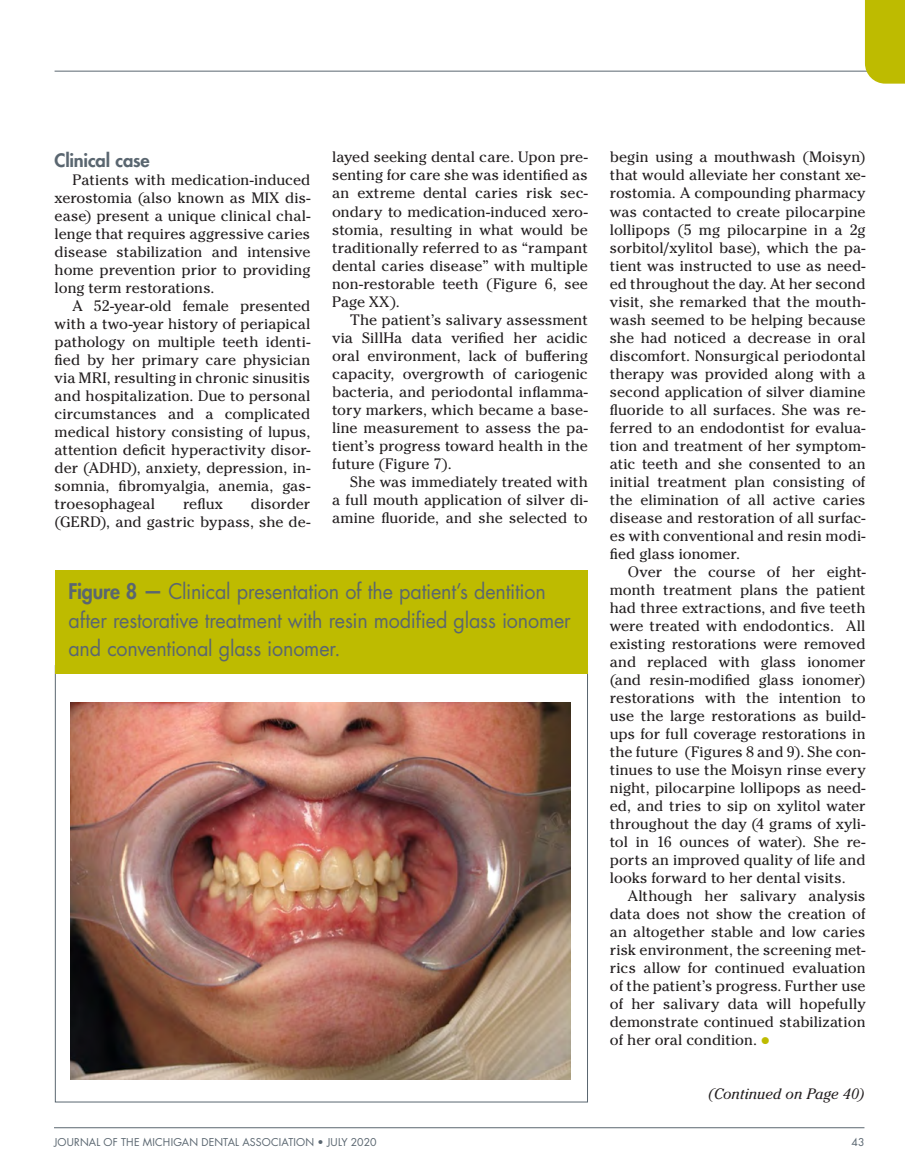
<style>
.page{position:relative;width:905px;height:1175px;background:#fff}
.page>*{position:absolute;margin:0;border:0;box-sizing:border-box;transform-origin:0 0}
.t1{font:21px/28.5px "Futura Std";letter-spacing:-.01em;color:#5a6670;scale:.94 1}
.Subhead{font:800 18px "Futura Std";letter-spacing:-.01em;color:#5a6670}
.NEW_Text-DC{font:15px/18px "Cheltenham ITC Pro";color:#231f20;text-align:justify}
.Subhead-2{font:italic 15px "Cheltenham ITC Pro";letter-spacing:.005em;color:#231f20}
.FOLIO{font:10.5px "Futura Std";letter-spacing:.015em;color:#5a6670}
.s1{font-weight:800}
.s2{color:#bebb00}
</style>
<div class="page">
<hr style="left:55px;top:71px;width:849px;height:1px;background:#5a6670">
<div style="left:864px;top:0;width:40px;height:84px;background:#bebb00"></div>
<div style="left:55px;top:570px;width:533px;height:104px;background:#bebb00"></div>
<img style="left:71px;top:702px;width:499px;height:377px">
<hr style="left:54px;top:1127px;width:810px;height:1px;background:#5a6670">
<p class="Subhead" style="left:55px;top:149px;width:97px">Clinical case</p>
<p class="NEW_Text-DC" style="left:55px;top:170px;width:257px;text-indent:18px">Patients with medication-induced xerostomia (also known as MIX dis&shy;ease) present a unique clinical chal&shy;lenge that requires aggressive caries disease stabilization and intensive home prevention prior to providing long term restorations.</p>
<p class="NEW_Text-DC" style="left:55px;top:296px;width:257px;text-indent:18px">A 52-year-old female presented with a two-year history of periapical pathology on multiple teeth identi&shy;fied by her primary care physician via MRI, resulting in chronic sinusitis and hospitalization. Due to personal circumstances and a complicated medical history consisting of lupus, attention deficit hyperactivity disor&shy;der (ADHD), anxiety, depression, in&shy;somnia, fibromyalgia, anemia, gas&shy;troesophageal</p>
<p class="NEW_Text-DC" style="left:183px;top:494px;width:41px">reflux</p>
<p class="NEW_Text-DC" style="left:55px;top:494px;width:257px;text-align:right">disorder<br>(GERD), and gastric bypass, she de-</p>
<p class="NEW_Text-DC" style="left:332px;top:148px;width:257px">layed seeking dental care. Upon pre&shy;senting for care she was identified as an extreme dental caries risk sec&shy;ondary to medication-induced xero&shy;stomia, resulting in what would be traditionally referred to as “rampant dental caries disease” with multiple non-restorable teeth (Figure 6, see Page XX).</p>
<p class="NEW_Text-DC" style="left:332px;top:310px;width:257px;text-indent:18px">The patient’s salivary assessment via SillHa data verified her acidic oral environment, lack of buffering capacity, overgrowth of cariogenic bacteria, and periodontal inflamma&shy;tory markers, which became a base&shy;line measurement to assess the pa&shy;tient’s progress toward health in the future (Figure 7).</p>
<p class="NEW_Text-DC" style="left:332px;top:472px;width:257px;text-indent:18px">She was immediately treated with a full mouth application of silver di&shy;amine fluoride, and she selected to</p>
<p class="t1" style="left:68px;top:577px;width:536px"><span class="s1">Figure 8 —</span> Clinical presentation of the patient’s dentition after restorative treatment with resin modified glass ionomer and conventional glass ionomer.</p>
<p class="NEW_Text-DC" style="left:610px;top:148px;width:257px">begin using a mouthwash (Moisyn) that would alleviate her constant xe&shy;rostomia. A compounding pharmacy was contacted to create pilocarpine lollipops (5 mg pilocarpine in a 2g sorbitol/xylitol base), which the pa&shy;tient was instructed to use as need&shy;ed throughout the day. At her second visit, she remarked that the mouth&shy;wash seemed to be helping because she had noticed a decrease in oral discomfort. Nonsurgical periodontal therapy was provided along with a second application of silver diamine fluoride to all surfaces. She was re&shy;ferred to an endodontist for evalua&shy;tion and treatment of her symptom&shy;atic teeth and she consented to an initial treatment plan consisting of the elimination of all active caries disease and restoration of all surfac&shy;es with conventional and resin modi&shy;fied glass ionomer.</p>
<p class="NEW_Text-DC" style="left:610px;top:562px;width:257px;text-indent:18px">Over the course of her eight&shy;month treatment plans the patient had three extractions, and five teeth were treated with endodontics. All existing restorations were removed and replaced with glass ionomer (and resin-modified glass ionomer) restorations with the intention to use the large restorations as build&shy;ups for full coverage restorations in the future (Figures 8 and 9). She con&shy;tinues to use the Moisyn rinse every night, pilocarpine lollipops as need&shy;ed, and tries to sip on xylitol water throughout the day (4 grams of xyli&shy;tol in 16 ounces of water). She re&shy;ports an improved quality of life and looks forward to her dental visits.</p>
<p class="NEW_Text-DC" style="left:610px;top:886px;width:257px;text-indent:18px">Although her salivary analysis data does not show the creation of an altogether stable and low caries risk environment, the screening met&shy;rics allow for continued evaluation of the patient’s progress. Further use of her salivary data will hopefully demonstrate continued stabilization of her oral condition. <span class="s2">●</span></p>
<p class="Subhead-2" style="left:708px;top:1084px;width:158px">(Continued on Page 40)</p>
<p class="FOLIO" style="left:54px;top:1135px;width:324px">JOURNAL OF THE MICHIGAN DENTAL ASSOCIATION • JULY 2020</p>
<p class="FOLIO" style="left:851px;top:1135px;width:15px">43</p>
</div>
